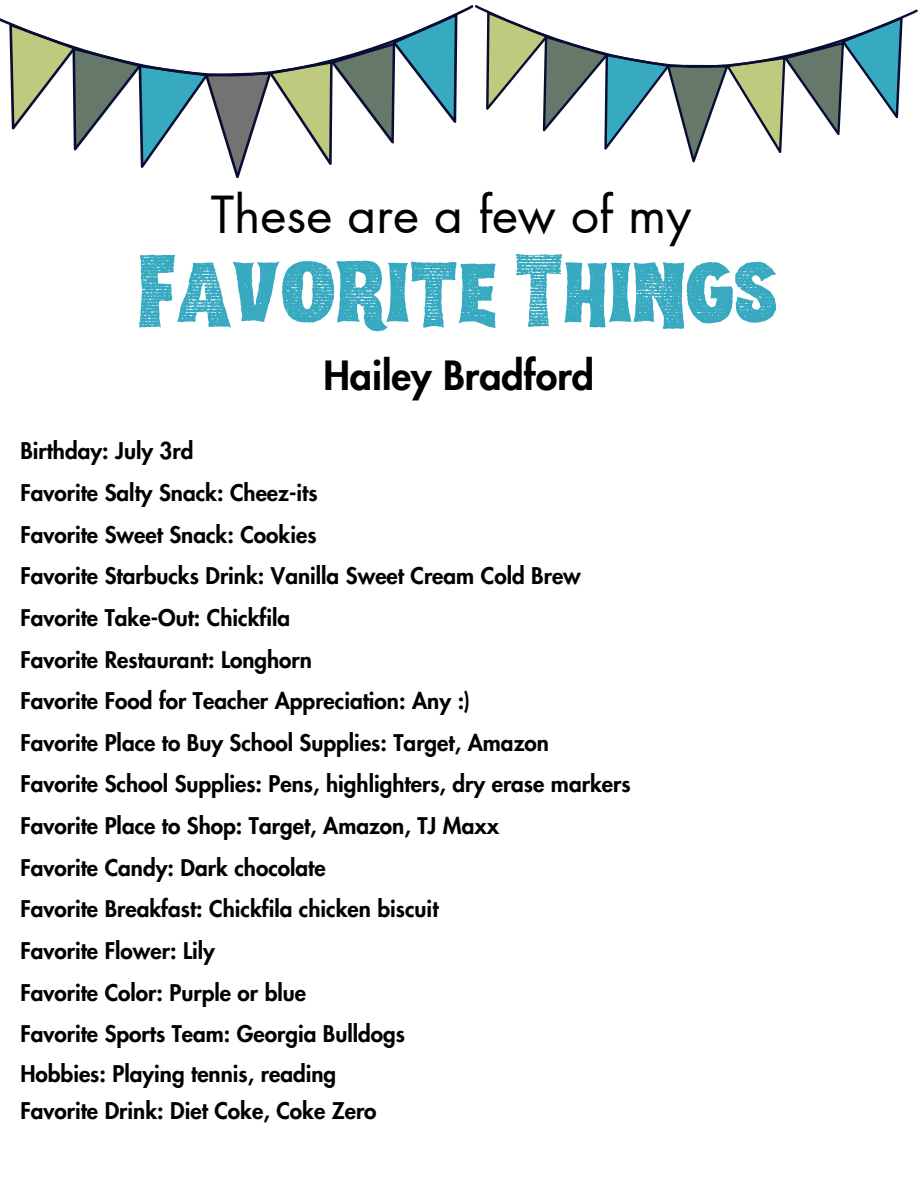
<style>
.page{position:relative;width:918px;height:1188px;background:#fff}
.page>*{position:absolute;margin:0;border:0;box-sizing:border-box;transform-origin:0 0}
.t1{font:90.75px "Hell Print Rough";color:#37a9c0}
.t2{font:49.95px "Futura LT Pro";color:#000}
.t3{font:800 39.3px "Futura LT Pro";color:#000}
.t4{font:800 22.5px "Futura LT Pro";color:#000}
</style>
<div class="page">
<svg style="left:0;top:5px;width:918px;height:173px"></svg>
<p class="t2" style="left:211px;top:192px;width:482px">These are a few of my</p>
<p class="t1" style="left:139px;top:254px;width:641px">Favorite Things</p>
<p class="t3" style="left:323px;top:358px;width:272px">Hailey Bradford</p>
<p class="t4" style="left:20px;top:441px;width:175px">Birthday: July 3rd</p>
<p class="t4" style="left:20px;top:482px;width:299px">Favorite Salty Snack: Cheez-its</p>
<p class="t4" style="left:20px;top:524px;width:298px">Favorite Sweet Snack: Cookies</p>
<p class="t4" style="left:20px;top:566px;width:562px">Favorite Starbucks Drink: Vanilla Sweet Cream Cold Brew</p>
<p class="t4" style="left:20px;top:607px;width:271px">Favorite Take-Out: Chickfila</p>
<p class="t4" style="left:20px;top:649px;width:293px">Favorite Restaurant: Longhorn</p>
<p class="t4" style="left:20px;top:691px;width:451px">Favorite Food for Teacher Appreciation: Any :)</p>
<p class="t4" style="left:20px;top:732px;width:530px">Favorite Place to Buy School Supplies: Target, Amazon</p>
<p class="t4" style="left:20px;top:774px;width:612px">Favorite School Supplies: Pens, highlighters, dry erase markers</p>
<p class="t4" style="left:20px;top:815px;width:480px">Favorite Place to Shop: Target, Amazon, TJ Maxx</p>
<p class="t4" style="left:20px;top:857px;width:307px">Favorite Candy: Dark chocolate</p>
<p class="t4" style="left:20px;top:899px;width:420px">Favorite Breakfast: Chickfila chicken biscuit</p>
<p class="t4" style="left:20px;top:940px;width:196px">Favorite Flower: Lily</p>
<p class="t4" style="left:20px;top:982px;width:287px">Favorite Color: Purple or blue</p>
<p class="t4" style="left:20px;top:1024px;width:386px">Favorite Sports Team: Georgia Bulldogs</p>
<p class="t4" style="left:20px;top:1063px;width:317px">Hobbies: Playing tennis, reading</p>
<p class="t4" style="left:20px;top:1100px;width:358px">Favorite Drink: Diet Coke, Coke Zero</p>
</div>
